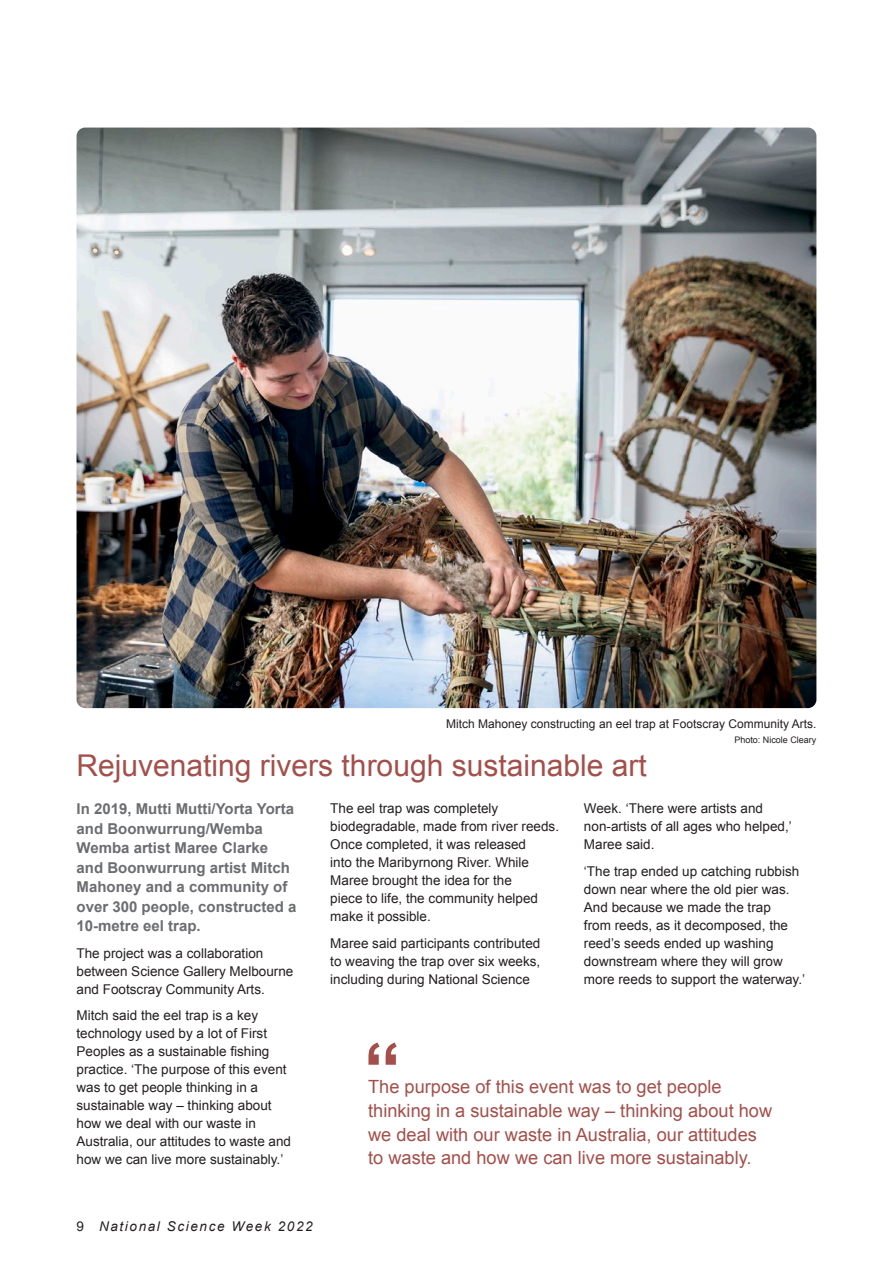
<style>
.page{position:relative;width:893px;height:1263px;background:#fff}
.page>*{position:absolute;margin:0;border:0;box-sizing:border-box;transform-origin:0 0}
.Heading_level_1{font:30px "Arial";color:#a44f4a}
.intro_green{font:18.15px/23.7px "Arial";color:#a44f4a}
.intro_green-2{font:700 15px/19.5px "Arial";color:#6c6d70}
.body_copy{font:13.5px/18px "Arial";color:#231f20}
.t1{font:italic 13.5px "Arial";letter-spacing:.12em;color:#231f20}
.body_copy-2{font:12px "Arial";color:#231f20}
.body_copy-3{font:9px "Arial";color:#231f20}
.s1{font-style:normal}
</style>
<div class="page">
<img style="left:77px;top:128px;width:739px;height:580px">
<svg style="left:368px;top:1042px;width:29px;height:23px"></svg>
<p class="body_copy-2" style="left:446px;top:715px;width:372px">Mitch Mahoney constructing an eel trap at Footscray Community Arts.</p>
<p class="body_copy-3" style="left:734px;top:733px;width:84px">Photo: Nicole Cleary</p>
<p class="Heading_level_1" style="left:77px;top:746px;width:572px">Rejuvenating rivers through sustainable art</p>
<p class="intro_green-2" style="left:77px;top:800px;width:222px">In 2019, Mutti Mutti/Yorta Yorta and Boonwurrung/Wemba<br>Wemba artist Maree Clarke and Boonwurrung artist Mitch<br>Mahoney and a community of over 300 people, constructed a<br>10-metre eel trap.</p>
<p class="body_copy" style="left:77px;top:944px;width:218px">The project was a collaboration between Science Gallery Melbourne and Footscray Community Arts.</p>
<p class="body_copy" style="left:77px;top:1007px;width:216px">Mitch said the eel trap is a key technology used by a lot of First<br>Peoples as a sustainable fishing practice. ‘The purpose of this event was to get people thinking in a sustainable way – thinking about how we deal with our waste in<br>Australia, our attitudes to waste and how we can live more sustainably.’</p>
<p class="body_copy" style="left:584px;top:800px;width:209px">Week. ‘There were artists and non-artists of all ages who helped,’<br>Maree said.</p>
<p class="body_copy" style="left:584px;top:862px;width:223px">‘The trap ended up catching rubbish down near where the old pier was.<br>And because we made the trap<br>from reeds, as it decomposed, the reed’s seeds ended up washing downstream where they will grow more reeds to support the waterway.’</p>
<p class="body_copy" style="left:330px;top:800px;width:230px">The eel trap was completely biodegradable, made from river reeds.<br>Once completed, it was released<br>into the Maribyrnong River. While<br>Maree brought the idea for the<br>piece to life, the community helped make it possible.</p>
<p class="body_copy" style="left:330px;top:934px;width:212px;text-align:justify">Maree said participants contributed to weaving the trap over six weeks, including during National Science</p>
<p class="intro_green" style="left:368px;top:1075px;width:406px">The purpose of this event was to get people thinking in a sustainable way – thinking about how we deal with our waste in Australia, our attitudes to waste and how we can live more sustainably.</p>
<p class="t1" style="left:77px;top:1217px;width:238px"><span class="s1">9</span> National Science Week 2022</p>
</div>
